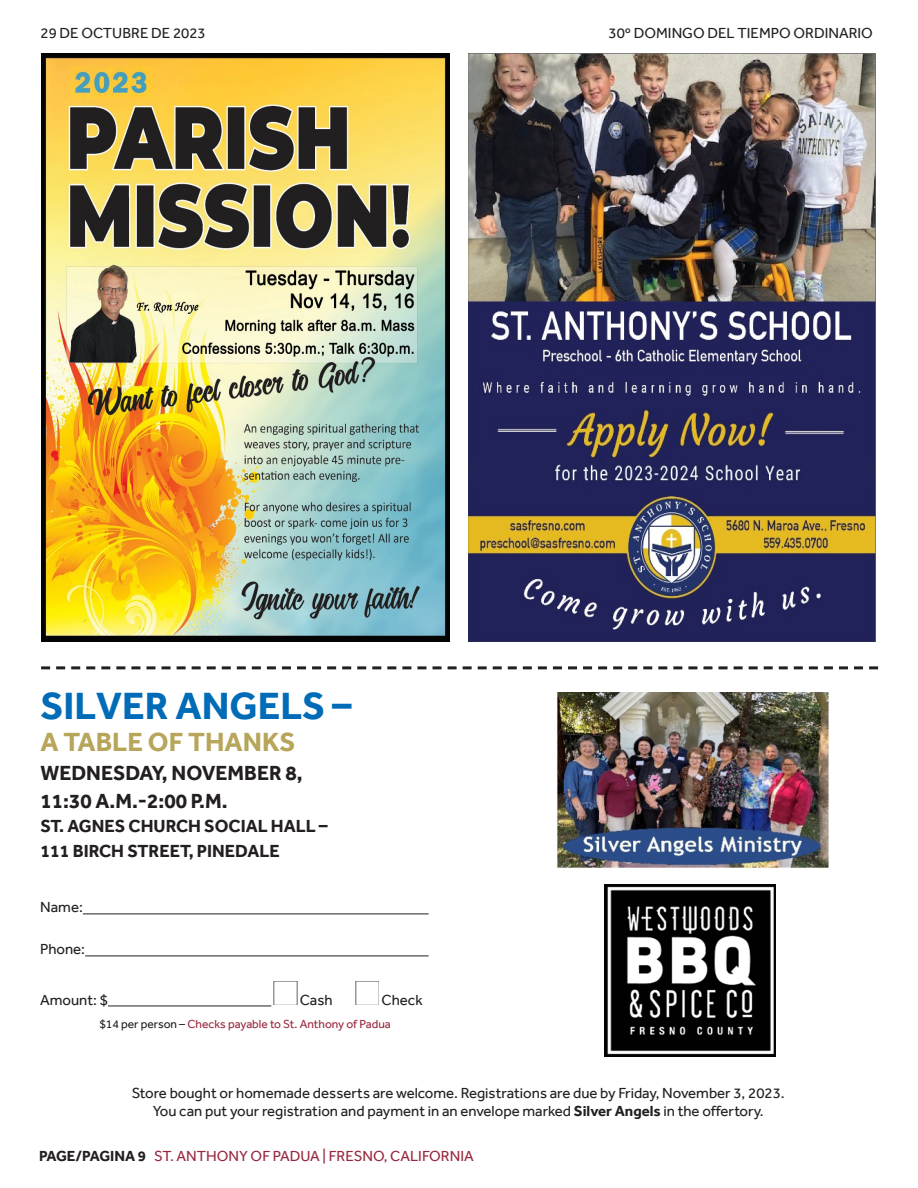
<style>
.page{position:relative;width:918px;height:1188px;background:#fff}
.page>*{position:absolute;margin:0;border:0;box-sizing:border-box;transform-origin:0 0}
.t1{font:700 39px "Effra";color:#006bb6}
.t2{font:700 27px "Effra";color:#b7a55a}
.t3{font:700 21px "Effra";color:#231f20}
.t4{font:700 18px "Effra";color:#231f20}
.t5{font:15px "Effra";color:#231f20}
.t6{font:15px "Effra";color:#98273e}
.t7{font:12px "Effra";color:#98273e}
.s1{color:#231f20}
.s2{font-weight:700}
.s3{font-weight:700;color:#231f20}
</style>
<div class="page">
<img style="left:468px;top:53px;width:408px;height:588px">
<svg style="left:41px;top:666px;width:837px;height:3px"></svg>
<hr style="left:83px;top:914px;width:346px;height:1px;background:#231f20">
<hr style="left:85px;top:956px;width:344px;height:1px;background:#231f20">
<hr style="left:108px;top:1006px;width:163px;height:1px;background:#231f20">
<img style="left:274px;top:981px;width:23px;height:24px">
<img style="left:356px;top:981px;width:23px;height:24px">
<img style="left:557px;top:693px;width:272px;height:176px">
<img style="left:604px;top:885px;width:172px;height:171px">
<img style="left:41px;top:53px;width:409px;height:588px">
<p class="t5" style="left:40px;top:24px;width:167px">29 DE OCTUBRE DE 2023</p>
<p class="t5" style="left:609px;top:24px;width:266px">30º DOMINGO DEL TIEMPO ORDINARIO</p>
<p class="t1" style="left:40px;top:683px;width:313px">SILVER ANGELS –</p>
<p class="t2" style="left:40px;top:726px;width:257px">A TABLE OF THANKS</p>
<p class="t3" style="left:40px;top:760px;width:264px">WEDNESDAY, NOVEMBER 8,</p>
<p class="t3" style="left:40px;top:788px;width:189px">11:30 A.M.-2:00 P.M.</p>
<p class="t4" style="left:40px;top:816px;width:289px">ST. AGNES CHURCH SOCIAL HALL –</p>
<p class="t4" style="left:40px;top:840px;width:241px">111 BIRCH STREET, PINEDALE</p>
<p class="t5" style="left:40px;top:899px;width:44px">Name:</p>
<p class="t5" style="left:40px;top:941px;width:46px">Phone:</p>
<p class="t5" style="left:40px;top:991px;width:69px">Amount: $</p>
<p class="t5" style="left:300px;top:991px;width:34px">Cash</p>
<p class="t5" style="left:382px;top:991px;width:43px">Check</p>
<p class="t7" style="left:99px;top:1017px;width:293px"><span class="s1">$14 per person –</span> Checks payable to St. Anthony of Padua</p>
<p class="t5" style="left:132px;top:1084px;width:654px">Store bought or homemade desserts are welcome. Registrations are due by Friday, November 3, 2023.</p>
<p class="t5" style="left:153px;top:1102px;width:613px">You can put your registration and payment in an envelope marked <span class="s2">Silver Angels</span> in the offertory.</p>
<p class="t6" style="left:39px;top:1147px;width:436px"><span class="s3">PAGE/PAGINA 9</span> ST. ANTHONY OF PADUA | FRESNO, CALIFORNIA</p>
</div>
